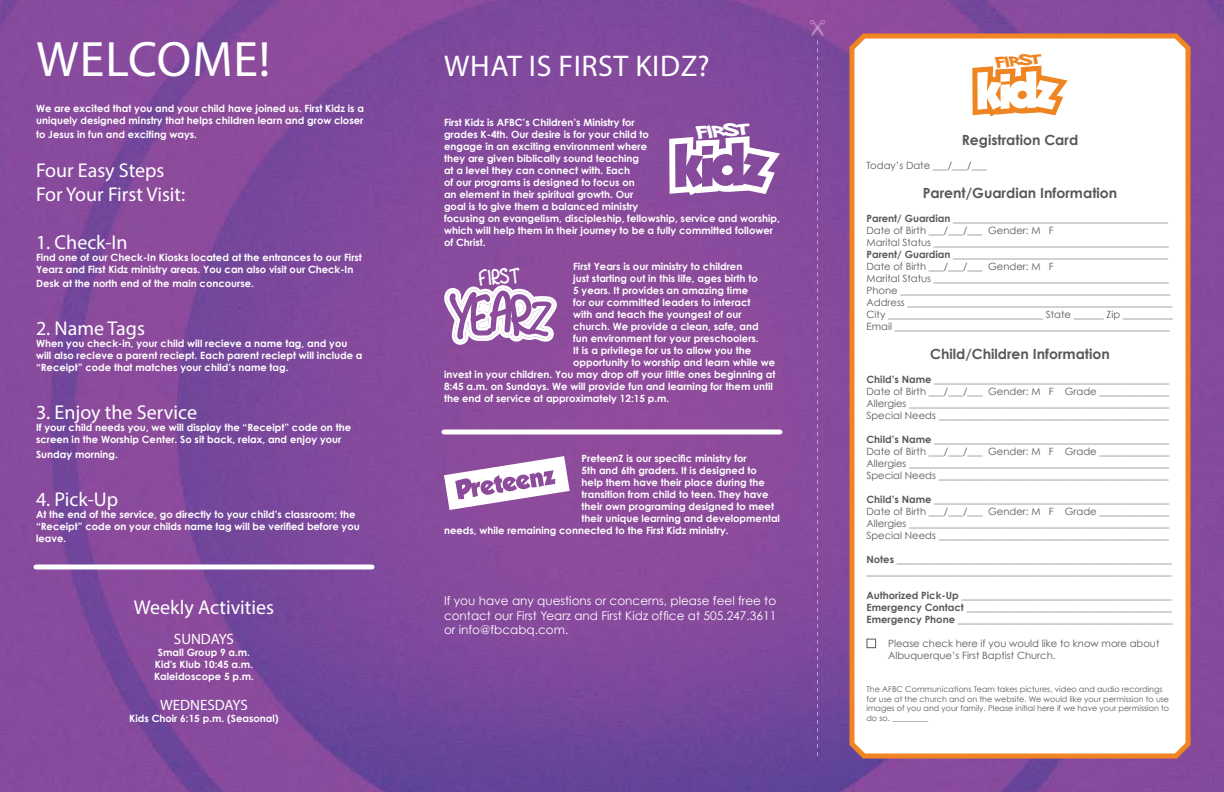
<style>
.page{position:relative;width:1224px;height:792px;background:#fff}
.page>*{position:absolute;margin:0;border:0;box-sizing:border-box;transform-origin:0 0}
.t1{font:50px "Myriad Pro";letter-spacing:.02em;color:#fff}
.t2{font:30px "Myriad Pro";letter-spacing:.02em;color:#fff}
.t3{font:28.2px "Reprise Chords";color:#fff}
.t4{font:25.7px "Philly Sans";color:#fff}
.t5{font:22.1px "Philly Sans";color:#ef8522}
.t6{font:20px/24px "Myriad Pro";color:#fff}
.t7{font:15px "Myriad Pro";color:#fff}
.t8{font:700 14px "Century Gothic";color:#58595b}
.t9{font:12px/14.4px "Century Gothic";color:#fff;text-align:justify}
.t10{font:700 10px/12px "Century Gothic";color:#fff}
.t11{font:10px/12px "Century Gothic";color:#58595b}
.t12{font:8px/9.6px "Century Gothic";color:#58595b}
.s1{font-weight:700}
</style>
<div class="page">
<img style="left:0;top:0;width:1224px;height:792px">
<svg style="left:444px;top:285px;width:113px;height:60px"></svg>
<svg style="left:669px;top:136px;width:111px;height:59px"></svg>
<svg style="left:847px;top:29px;width:346px;height:732px"></svg>
<svg style="left:972px;top:66px;width:96px;height:50px"></svg>
<div style="left:866px;top:639px;width:10px;height:9px;border:1px solid #58595b"></div>
<hr style="left:444px;top:430px;width:336px;height:4px;background:#fff">
<div style="left:36px;top:564px;width:336px;height:6px;background:#fff"></div>
<svg style="left:817px;top:40px;width:1px;height:716px"></svg>
<img style="left:808px;top:21px;width:18px;height:18px">
<svg style="left:444px;top:456px;width:126px;height:54px"></svg>
<h1 class="t1" style="left:36px;top:28px;width:235px">WELCOME!</h1>
<p class="t10" style="left:36px;top:102px;width:330px">We are excited that you and your child have joined us. First Kidz is a uniquely designed minstry that helps children learn and grow closer</p>
<p class="t10" style="left:36px;top:128px;width:163px">to Jesus in fun and exciting ways.</p>
<h3 class="t6" style="left:36px;top:158px;width:151px">Four Easy Steps<br>For Your First Visit:</h3>
<h3 class="t6" style="left:36px;top:230px;width:93px">1. Check-In</h3>
<p class="t10" style="left:36px;top:251px;width:327px">Find one of our Check-In Kiosks located at the entrances to our First<br>Yearz and First Kidz ministry areas. You can also visit our Check-In</p>
<p class="t10" style="left:36px;top:277px;width:219px">Desk at the north end of the main concourse.</p>
<h3 class="t6" style="left:36px;top:316px;width:110px">2. Name Tags</h3>
<p class="t10" style="left:36px;top:337px;width:328px">When you check-in, your child will recieve a name tag, and you will also recieve a parent reciept. Each parent reciept will include a “Receipt” code that matches your child’s name tag.</p>
<h3 class="t6" style="left:36px;top:400px;width:163px">3. Enjoy the Service</h3>
<p class="t10" style="left:36px;top:421px;width:317px">If your child needs you, we will display the “Receipt” code on the screen in the Worship Center. So sit back, relax, and enjoy your</p>
<p class="t10" style="left:36px;top:448px;width:83px">Sunday morning.</p>
<h3 class="t6" style="left:36px;top:487px;width:84px">4. Pick-Up</h3>
<p class="t10" style="left:36px;top:508px;width:325px">At the end of the service, go directly to your child’s classroom; the “Receipt” code on your childs name tag will be verified before you leave.</p>
<h3 class="t6" style="left:134px;top:595px;width:142px">Weekly Activities</h3>
<h3 class="t7" style="left:174px;top:629px;width:62px">SUNDAYS</h3>
<p class="t10" style="left:154px;top:646px;width:101px;text-align:center">Small Group 9 a.m.<br>Kid's Klub 10:45 a.m.<br>Kaleidoscope 5 p.m.</p>
<h3 class="t7" style="left:160px;top:695px;width:89px">WEDNESDAYS</h3>
<p class="t10" style="left:129px;top:712px;width:151px">Kids Choir 6:15 p.m. (Seasonal)</p>
<h2 class="t2" style="left:444px;top:47px;width:267px">WHAT IS FIRST KIDZ?</h2>
<p class="t10" style="left:444px;top:116px;width:338px">First Kidz is AFBC’s Children’s Ministry for<br>grades K-4th. Our desire is for your child to<br>engage in an exciting environment where<br>they are given biblically sound teaching<br>at a level they can connect with. Each<br>of our programs is designed to focus on<br>an element in their spiritual growth. Our<br>goal is to give them a balanced ministry<br>focusing on evangelism, discipleship, fellowship, service and worship, which will help them in their journey to be a fully committed follower of Christ.</p>
<p class="t10" style="left:573px;top:260px;width:171px">First Years is our ministry to children</p>
<p class="t10" style="left:573px;top:272px;width:186px">just starting out in this life, ages birth to</p>
<p class="t10" style="left:573px;top:284px;width:176px">5 years. It provides an amazing time</p>
<p class="t10" style="left:573px;top:296px;width:179px">for our committed leaders to interact</p>
<p class="t10" style="left:573px;top:308px;width:170px">with and teach the youngest of our</p>
<p class="t10" style="left:573px;top:320px;width:187px">church. We provide a clean, safe, and</p>
<p class="t10" style="left:573px;top:332px;width:187px">fun environment for your preschoolers.</p>
<p class="t10" style="left:573px;top:344px;width:179px">It is a privilege for us to allow you the</p>
<p class="t10" style="left:573px;top:356px;width:203px">opportunity to worship and learn while we</p>
<p class="t10" style="left:444px;top:368px;width:333px">invest in your children. You may drop off your little ones beginning at</p>
<p class="t10" style="left:444px;top:380px;width:330px">8:45 a.m. on Sundays. We will provide fun and learning for them until</p>
<p class="t10" style="left:444px;top:392px;width:227px">the end of service at approximately 12:15 p.m.</p>
<h3 class="t4" style="left:695px;top:121px;width:53px;rotate:-5deg">first</h3>
<h3 class="t3" style="left:477px;top:254px;width:44px;rotate:-4deg">first</h3>
<p class="t10" style="left:582px;top:452px;width:167px">PreteenZ is our specific ministry for</p>
<p class="t10" style="left:582px;top:464px;width:177px">5th and 6th graders. It is designed to</p>
<p class="t10" style="left:582px;top:476px;width:185px">help them have their place during the</p>
<p class="t10" style="left:582px;top:488px;width:188px">transition from child to teen. They have</p>
<p class="t10" style="left:582px;top:500px;width:194px">their own programing designed to meet</p>
<p class="t10" style="left:582px;top:512px;width:200px">their unique learning and developmental</p>
<p class="t10" style="left:444px;top:524px;width:286px">needs, while remaining connected to the First Kidz ministry.</p>
<p class="t9" style="left:444px;top:593px;width:334px">If you have any questions or concerns, please feel free to contact our First Yearz and First Kidz office at 505.247.3611 or info@fbcabq.com.</p>
<h3 class="t5" style="left:995px;top:52px;width:46px;rotate:-5deg">first</h3>
<h3 class="t8" style="left:962px;top:131px;width:118px">Registration Card</h3>
<p class="t11" style="left:866px;top:159px;width:122px">Today’s Date ___/___/___</p>
<h3 class="t8" style="left:923px;top:184px;width:196px">Parent/Guardian Information</h3>
<p class="t11" style="left:866px;top:212px;width:308px"><span class="s1">Parent/ Guardian</span> ___________________________________________ Date of Birth ___/___/___ Gender: M F<br>Marital Status _______________________________________________ <span class="s1">Parent/ Guardian</span> ___________________________________________ Date of Birth ___/___/___ Gender: M F<br>Marital Status _______________________________________________ Phone ______________________________________________________ Address _____________________________________________________ City _______________________________ State ______ Zip __________ Email _______________________________________________________</p>
<h3 class="t8" style="left:930px;top:344px;width:181px">Child/Children Information</h3>
<p class="t11" style="left:866px;top:373px;width:305px;text-align:justify"><span class="s1">Child’s Name</span> _______________________________________________ Date of Birth ___/___/___ Gender: M F Grade ______________ Allergies ____________________________________________________ Special Needs ______________________________________________</p>
<p class="t11" style="left:866px;top:433px;width:305px;text-align:justify"><span class="s1">Child’s Name</span> _______________________________________________ Date of Birth ___/___/___ Gender: M F Grade ______________ Allergies ____________________________________________________ Special Needs ______________________________________________</p>
<p class="t11" style="left:866px;top:493px;width:305px;text-align:justify"><span class="s1">Child’s Name</span> _______________________________________________ Date of Birth ___/___/___ Gender: M F Grade ______________ Allergies ____________________________________________________ Special Needs ______________________________________________</p>
<p class="t11" style="left:866px;top:553px;width:307px"><span class="s1">Notes</span> _______________________________________________________ _____________________________________________________________</p>
<p class="t11" style="left:866px;top:589px;width:308px"><span class="s1">Authorized Pick-Up</span> __________________________________________<br><span class="s1">Emergency Contact</span> _________________________________________<br><span class="s1">Emergency Phone</span> ___________________________________________</p>
<p class="t11" style="left:888px;top:637px;width:273px">Please check here if you would like to know more about<br>Albuquerque’s First Baptist Church.</p>
<p class="t12" style="left:866px;top:684px;width:304px">The AFBC Communications Team takes pictures, video and audio recordings for use at the church and on the website. We would like your permission to use images of you and your family. Please initial here if we have your permission to do so. _________</p>
</div>
